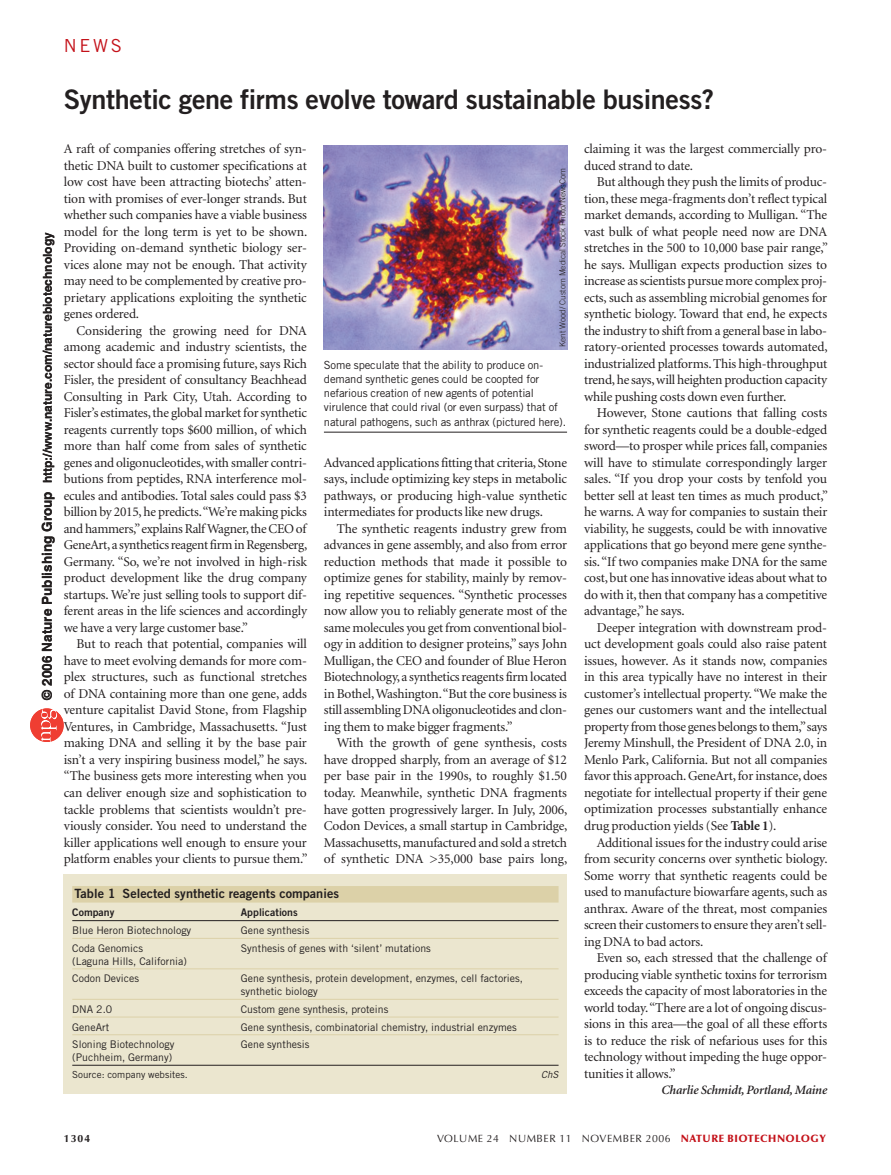
<style>
.page{position:relative;width:891px;height:1175px;background:#fff}
.page>*{position:absolute;margin:0;border:0;box-sizing:border-box;transform-origin:0 0}
.t1{font:27px "Vtdbkw Trade Gothic Bold Two";letter-spacing:-.015em;color:#231f20}
.t2{font:18px "Xwbddm Trade Gothic";color:#c4121a}
.t3{font:13.5px/16.5px "Sjtmqs Minion";letter-spacing:-.015em;color:#231f20;text-align:justify}
.t4{font:12.75px "Vtdbkw Trade Gothic Bold Two";color:#231f20}
.t5{font:italic 600 12.75px "Ssmchf Minion";letter-spacing:-.015em;color:#231f20}
.t6{font:700 12px "Hppjhc Helvetica";color:#231f1f}
.t7{font:11.25px/14.2px "Xwbddm Trade Gothic";letter-spacing:-.015em;color:#231f20}
.t8{font:10.5px/12.8px "Xwbddm Trade Gothic";letter-spacing:.005em;color:#231f20}
.t9{font:10.5px "Ghwbbj Optima";letter-spacing:.05em;color:#231f20}
.t10{font:10.5px "Vtdbkw Trade Gothic Bold Two";letter-spacing:.005em;color:#231f20}
.t11{font:700 10.5px "Ccyfhn Optima";color:#231f20}
.t12{font:9.75px "Xwbddm Trade Gothic";letter-spacing:.005em;color:#231f20}
.t13{font:italic 9.75px "Xkfljq Trade Gothic";color:#231f20}
.t14{font:300 8.25px "Qwcqdp Trade Gothic";letter-spacing:-.005em;color:#231f20}
.s1{font-size:13.5px}
.s2{font-family:"Mgjmpy Helvetica";font-size:13.5px}
.s3{font-family:"Dchqcr Minion";font-weight:700}
.s4{font-family:"Nvpfpf Optima";font-weight:900;color:#c4121a}
</style>
<div class="page">
<div style="left:64px;top:874px;width:503px;height:220px;background:#ebe6cf"></div>
<hr style="left:72px;top:920px;width:487px;height:1px;background:#231f20">
<hr style="left:72px;top:1065px;width:487px;height:1px;background:#231f20">
<hr style="left:72px;top:938px;width:487px;height:1px;background:#dcd1a8">
<hr style="left:72px;top:968px;width:487px;height:1px;background:#dcd1a8">
<hr style="left:72px;top:999px;width:487px;height:1px;background:#dcd1a8">
<hr style="left:72px;top:1016px;width:487px;height:1px;background:#dcd1a8">
<hr style="left:72px;top:1034px;width:487px;height:1px;background:#dcd1a8">
<div style="left:72px;top:886px;width:487px;height:16px;background:#dcd1a8"></div>
<img style="left:324px;top:146px;width:243px;height:204px">
<hr style="left:324px;top:432px;width:243px;height:1px;background:#231f20">
<svg style="left:30px;top:708px;width:34px;height:34px"></svg>
<h2 class="t2" style="left:64px;top:39px;width:60px">NEWS</h2>
<p class="t6" style="left:43px;top:700px;width:469px;rotate:-90deg"><span class="s1">© 200</span><span class="s2">6</span> <span class="s1">Nature Publishing Group</span> http://www.nature.com/naturebiotechnology</p>
<h1 class="t1" style="left:64px;top:89px;width:652px">Synthetic gene firms evolve toward sustainable business?</h1>
<p class="t3" style="left:64px;top:142px;width:245px">A raft of companies offering stretches of syn&shy;thetic DNA built to customer specifications at low cost have been attracting biotechs’ atten&shy;tion with promises of ever-longer strands. But whether such companies have a viable business model for the long term is yet to be shown.<br>Providing on-demand synthetic biology ser&shy;vices alone may not be enough. That activity may need to be complemented by creative pro&shy;prietary applications exploiting the synthetic genes ordered.</p>
<p class="t3" style="left:64px;top:323px;width:245px;text-indent:13px">Considering the growing need for DNA among academic and industry scientists, the sector should face a promising future, says Rich Fisler, the president of consultancy Beachhead Consulting in Park City, Utah. According to Fisler’s estimates, the global market for synthetic reagents currently tops $600 million, of which more than half come from sales of synthetic genes and oligonucleotides, with smaller contri&shy;butions from peptides, RNA interference mol&shy;ecules and antibodies. Total sales could pass $3 billion by 2015, he predicts. “We’re making picks and hammers,” explains Ralf Wagner, the CEO of GeneArt, a synthetics reagent firm in Regensberg, Germany. “So, we’re not involved in high-risk product development like the drug company startups. We’re just selling tools to support dif&shy;ferent areas in the life sciences and accordingly we have a very large customer base.”</p>
<p class="t3" style="left:64px;top:637px;width:245px;text-indent:13px">But to reach that potential, companies will have to meet evolving demands for more com&shy;plex structures, such as functional stretches of DNA containing more than one gene, adds venture capitalist David Stone, from Flagship Ventures, in Cambridge, Massachusetts. “Just making DNA and selling it by the base pair isn’t a very inspiring business model,” he says. “The business gets more interesting when you can deliver enough size and sophistication to tackle problems that scientists wouldn’t pre&shy;viously consider. You need to understand the killer applications well enough to ensure your platform enables your clients to pursue them.”</p>
<p class="t3" style="left:584px;top:142px;width:245px">claiming it was the largest commercially pro&shy;duced strand to date.</p>
<p class="t3" style="left:584px;top:175px;width:245px;text-indent:13px">But although they push the limits of produc&shy;tion, these mega-fragments don’t reflect typical market demands, according to Mulligan. “The vast bulk of what people need now are DNA stretches in the 500 to 10,000 base pair range,” he says. Mulligan expects production sizes to increase as scientists pursue more complex proj&shy;ects, such as assembling microbial genomes for synthetic biology. Toward that end, he expects the industry to shift from a general base in labo&shy;ratory-oriented processes towards automated, industrialized platforms. This high-throughput trend, he says, will heighten production capacity while pushing costs down even further.</p>
<p class="t3" style="left:584px;top:406px;width:245px;text-indent:13px">However, Stone cautions that falling costs for synthetic reagents could be a double-edged sword—to prosper while prices fall, companies will have to stimulate correspondingly larger sales. “If you drop your costs by tenfold you better sell at least ten times as much product,” he warns. A way for companies to sustain their viability, he suggests, could be with innovative applications that go beyond mere gene synthe&shy;sis. “If two companies make DNA for the same cost, but one has innovative ideas about what to do with it, then that company has a competitive advantage,” he says.</p>
<p class="t3" style="left:584px;top:620px;width:245px;text-indent:13px">Deeper integration with downstream prod&shy;uct development goals could also raise patent issues, however. As it stands now, companies in this area typically have no interest in their customer’s intellectual property. “We make the genes our customers want and the intellectual property from those genes belongs to them,” says Jeremy Minshull, the President of DNA 2.0, in Menlo Park, California. But not all companies favor this approach. GeneArt, for instance, does negotiate for intellectual property if their gene optimization processes substantially enhance drug production yields (See <span class="s3">Table 1</span>).</p>
<p class="t3" style="left:584px;top:835px;width:245px;text-indent:13px">Additional issues for the industry could arise from security concerns over synthetic biology.<br>Some worry that synthetic reagents could be used to manufacture biowarfare agents, such as anthrax. Aware of the threat, most companies screen their customers to ensure they aren’t sell&shy;ing DNA to bad actors.</p>
<p class="t3" style="left:584px;top:950px;width:245px;text-indent:13px">Even so, each stressed that the challenge of producing viable synthetic toxins for terrorism exceeds the capacity of most laboratories in the world today. “There are a lot of ongoing discus&shy;sions in this area—the goal of all these efforts is to reduce the risk of nefarious uses for this technology without impeding the huge oppor&shy;tunities it allows.”</p>
<p class="t5" style="left:662px;top:1085px;width:167px">Charlie Schmidt, Portland, Maine</p>
<p class="t14" style="left:560px;top:347px;width:180px;rotate:-90deg">Kent Wood/ Custom Medical Stock Photo/NewsCom</p>
<p class="t7" style="left:324px;top:358px;width:244px">Some speculate that the ability to produce on&shy;demand synthetic genes could be coopted for nefarious creation of new agents of potential virulence that could rival (or even surpass) that of natural pathogens, such as anthrax (pictured here).</p>
<p class="t3" style="left:324px;top:455px;width:245px">Advanced applications fitting that criteria, Stone says, include optimizing key steps in metabolic pathways, or producing high-value synthetic intermediates for products like new drugs.</p>
<p class="t3" style="left:324px;top:521px;width:245px;text-indent:13px">The synthetic reagents industry grew from advances in gene assembly, and also from error reduction methods that made it possible to optimize genes for stability, mainly by remov&shy;ing repetitive sequences. “Synthetic processes now allow you to reliably generate most of the same molecules you get from conventional biol&shy;ogy in addition to designer proteins,” says John Mulligan, the CEO and founder of Blue Heron Biotechnology, a synthetics reagents firm located in Bothel, Washington. “But the core business is still assembling DNA oligonucleotides and clon&shy;ing them to make bigger fragments.”</p>
<p class="t3" style="left:324px;top:736px;width:245px;text-indent:13px">With the growth of gene synthesis, costs have dropped sharply, from an average of $12 per base pair in the 1990s, to roughly $1.50 today. Meanwhile, synthetic DNA fragments have gotten progressively larger. In July, 2006, Codon Devices, a small startup in Cambridge, Massachusetts, manufactured and sold a stretch of synthetic DNA &gt;35,000 base pairs long,</p>
<p class="t4" style="left:74px;top:889px;width:266px">Table 1 Selected synthetic reagents companies</p>
<p class="t10" style="left:72px;top:908px;width:44px">Company</p>
<p class="t10" style="left:241px;top:908px;width:58px">Applications</p>
<p class="t8" style="left:72px;top:925px;width:121px">Blue Heron Biotechnology</p>
<p class="t8" style="left:241px;top:925px;width:70px">Gene synthesis</p>
<p class="t8" style="left:72px;top:942px;width:116px">Coda Genomics<br>(Laguna Hills, California)</p>
<p class="t8" style="left:241px;top:942px;width:192px">Synthesis of genes with ‘silent’ mutations</p>
<p class="t8" style="left:72px;top:973px;width:68px">Codon Devices</p>
<p class="t8" style="left:241px;top:973px;width:284px">Gene synthesis, protein development, enzymes, cell factories, synthetic biology</p>
<p class="t8" style="left:72px;top:1003px;width:42px">DNA 2.0</p>
<p class="t8" style="left:241px;top:1003px;width:149px">Custom gene synthesis, proteins</p>
<p class="t8" style="left:72px;top:1021px;width:38px">GeneArt</p>
<p class="t8" style="left:241px;top:1021px;width:278px">Gene synthesis, combinatorial chemistry, industrial enzymes</p>
<p class="t8" style="left:72px;top:1039px;width:104px">Sloning Biotechnology (Puchheim, Germany)</p>
<p class="t8" style="left:241px;top:1039px;width:70px">Gene synthesis</p>
<p class="t12" style="left:72px;top:1071px;width:117px">Source: company websites.</p>
<p class="t13" style="left:541px;top:1071px;width:19px">ChS</p>
<p class="t11" style="left:64px;top:1133px;width:28px">1304</p>
<p class="t9" style="left:437px;top:1133px;width:390px">VOLUME 24 NUMBER 11 NOVEMBER 2006 <span class="s4">NATURE BIOTECHNOLOGY</span></p>
</div>
